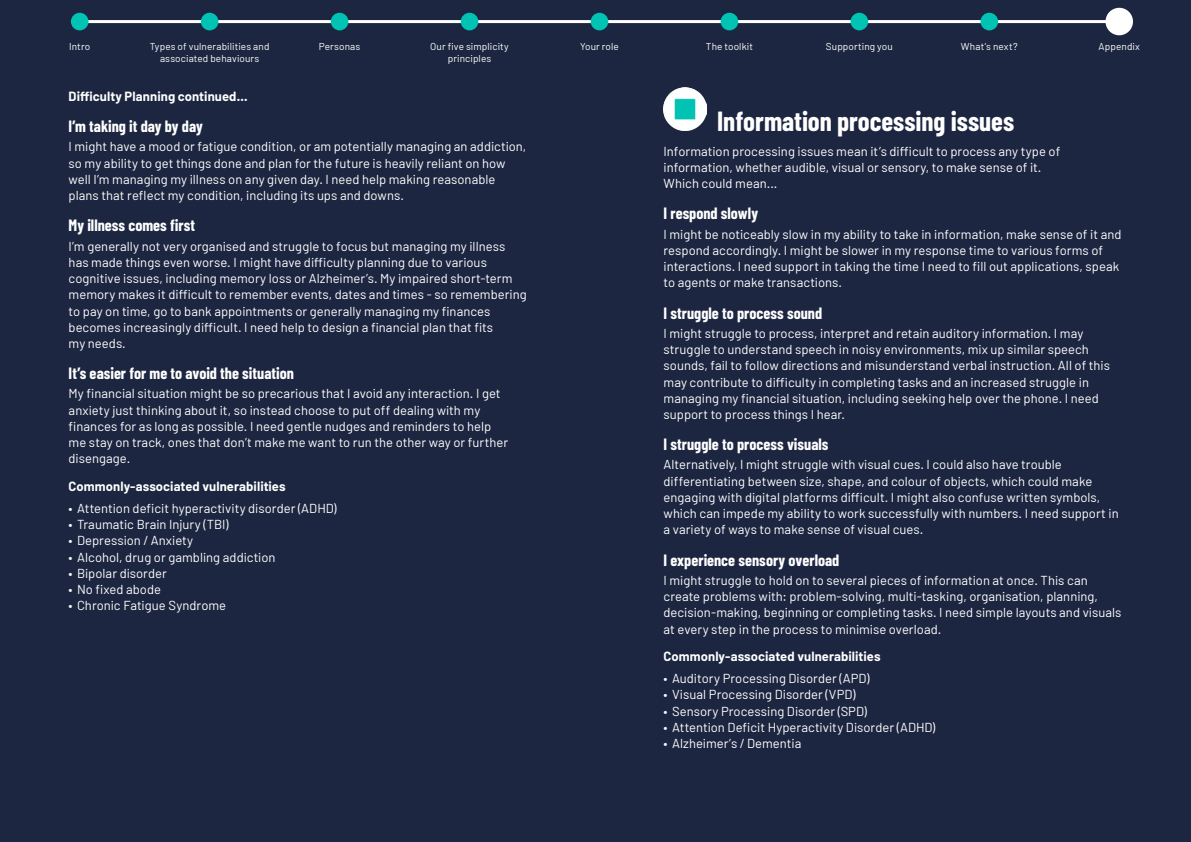
<style>
.page{position:relative;width:1191px;height:842px;background:#1c2640}
.page>*{position:absolute;margin:0;border:0;box-sizing:border-box;transform-origin:0 0}
.APPENDIX_H3{font:700 27px "Barlow Condensed";color:#fff}
.t1{font:700 16px "Barlow Condensed";color:#fff}
.BODY_SMALL{font:13px/16.2px "Barlow";color:#fff}
.BODY_SMALL-2{font:700 13px "Barlow";letter-spacing:.005em;color:#fff}
.t2{font:10px/12.5px "Barlow";letter-spacing:.01em;color:#fff;text-align:center}
</style>
<div class="page">
<hr style="left:80px;top:20px;width:1039px;height:3px;background:#fff">
<div style="left:71px;top:13px;width:18px;height:17px;background:#00c3b3;border-radius:50%"></div>
<div style="left:201px;top:13px;width:17px;height:17px;background:#00c3b3;border-radius:50%"></div>
<div style="left:331px;top:13px;width:17px;height:17px;background:#00c3b3;border-radius:50%"></div>
<div style="left:461px;top:13px;width:17px;height:17px;background:#00c3b3;border-radius:50%"></div>
<div style="left:590px;top:13px;width:18px;height:17px;background:#00c3b3;border-radius:50%"></div>
<div style="left:720px;top:13px;width:18px;height:17px;background:#00c3b3;border-radius:50%"></div>
<div style="left:850px;top:13px;width:18px;height:17px;background:#00c3b3;border-radius:50%"></div>
<div style="left:980px;top:13px;width:18px;height:17px;background:#00c3b3;border-radius:50%"></div>
<div style="left:1105px;top:8px;width:28px;height:27px;background:#fff;border-radius:50%"></div>
<img style="left:663px;top:88px;width:43px;height:43px">
<p class="t2" style="left:69px;top:40px;width:23px">Intro</p>
<p class="t2" style="left:150px;top:40px;width:121px">Types of vulnerabilities and associated behaviours</p>
<p class="t2" style="left:319px;top:40px;width:43px">Personas</p>
<p class="t2" style="left:430px;top:40px;width:80px">Our five simplicity principles</p>
<p class="t2" style="left:580px;top:40px;width:40px">Your role</p>
<p class="t2" style="left:706px;top:40px;width:49px">The toolkit</p>
<p class="t2" style="left:826px;top:40px;width:68px">Supporting you</p>
<p class="t2" style="left:961px;top:40px;width:58px">What’s next?</p>
<p class="t2" style="left:1098px;top:40px;width:43px">Appendix</p>
<p class="BODY_SMALL-2" style="left:69px;top:88px;width:180px">Difficulty Planning continued...</p>
<h4 class="t1" style="left:69px;top:117px;width:136px">I’m taking it day by day</h4>
<p class="BODY_SMALL" style="left:69px;top:138px;width:459px">I might have a mood or fatigue condition, or am potentially managing an addiction, so my ability to get things done and plan for the future is heavily reliant on how well I’m managing my illness on any given day. I need help making reasonable plans that reflect my condition, including its ups and downs.</p>
<h4 class="t1" style="left:69px;top:216px;width:128px">My illness comes first</h4>
<p class="BODY_SMALL" style="left:69px;top:237px;width:460px">I’m generally not very organised and struggle to focus but managing my illness has made things even worse. I might have difficulty planning due to various cognitive issues, including memory loss or Alzheimer’s. My impaired short-term memory makes it difficult to remember events, dates and times - so remembering to pay on time, go to bank appointments or generally managing my finances becomes increasingly difficult. I need help to design a financial plan that fits<br>my needs.</p>
<h4 class="t1" style="left:69px;top:364px;width:227px">It’s easier for me to avoid the situation</h4>
<p class="BODY_SMALL" style="left:69px;top:385px;width:441px">My financial situation might be so precarious that I avoid any interaction. I get anxiety just thinking about it, so instead choose to put off dealing with my finances for as long as possible. I need gentle nudges and reminders to help me stay on track, ones that don’t make me want to run the other way or further disengage.</p>
<p class="BODY_SMALL-2" style="left:69px;top:478px;width:218px">Commonly-associated vulnerabilities</p>
<p class="BODY_SMALL" style="left:69px;top:500px;width:269px">• Attention deficit hyperactivity disorder (ADHD)</p>
<p class="BODY_SMALL" style="left:69px;top:516px;width:161px">• Traumatic Brain Injury (TBI)</p>
<p class="BODY_SMALL" style="left:69px;top:532px;width:126px">• Depression / Anxiety</p>
<p class="BODY_SMALL" style="left:69px;top:549px;width:208px">• Alcohol, drug or gambling addiction</p>
<p class="BODY_SMALL" style="left:69px;top:565px;width:100px">• Bipolar disorder</p>
<p class="BODY_SMALL" style="left:69px;top:581px;width:94px">• No fixed abode</p>
<p class="BODY_SMALL" style="left:69px;top:597px;width:159px">• Chronic Fatigue Syndrome</p>
<h3 class="APPENDIX_H3" style="left:717px;top:104px;width:298px">Information processing issues</h3>
<p class="BODY_SMALL" style="left:663px;top:143px;width:398px">Information processing issues mean it’s difficult to process any type of information, whether audible, visual or sensory, to make sense of it.<br>Which could mean...</p>
<h4 class="t1" style="left:663px;top:204px;width:96px">I respond slowly</h4>
<p class="BODY_SMALL" style="left:663px;top:225px;width:459px">I might be noticeably slow in my ability to take in information, make sense of it and respond accordingly. I might be slower in my response time to various forms of interactions. I need support in taking the time I need to fill out applications, speak to agents or make transactions.</p>
<h4 class="t1" style="left:663px;top:303px;width:160px">I struggle to process sound</h4>
<p class="BODY_SMALL" style="left:663px;top:325px;width:448px">I might struggle to process, interpret and retain auditory information. I may struggle to understand speech in noisy environments, mix up similar speech sounds, fail to follow directions and misunderstand verbal instruction. All of this may contribute to difficulty in completing tasks and an increased struggle in managing my financial situation, including seeking help over the phone. I need support to process things I hear.</p>
<h4 class="t1" style="left:663px;top:435px;width:166px">I struggle to process visuals</h4>
<p class="BODY_SMALL" style="left:663px;top:456px;width:457px">Alternatively, I might struggle with visual cues. I could also have trouble differentiating between size, shape, and colour of objects, which could make engaging with digital platforms difficult. I might also confuse written symbols, which can impede my ability to work successfully with numbers. I need support in a variety of ways to make sense of visual cues.</p>
<h4 class="t1" style="left:663px;top:550px;width:177px">I experience sensory overload</h4>
<p class="BODY_SMALL" style="left:663px;top:572px;width:459px">I might struggle to hold on to several pieces of information at once. This can create problems with: problem-solving, multi-tasking, organisation, planning, decision-making, beginning or completing tasks. I need simple layouts and visuals at every step in the process to minimise overload.</p>
<p class="BODY_SMALL-2" style="left:663px;top:648px;width:218px">Commonly-associated vulnerabilities</p>
<p class="BODY_SMALL" style="left:663px;top:670px;width:207px">• Auditory Processing Disorder (APD)</p>
<p class="BODY_SMALL" style="left:663px;top:686px;width:193px">• Visual Processing Disorder (VPD)</p>
<p class="BODY_SMALL" style="left:663px;top:702px;width:205px">• Sensory Processing Disorder (SPD)</p>
<p class="BODY_SMALL" style="left:663px;top:719px;width:273px">• Attention Deficit Hyperactivity Disorder (ADHD)</p>
<p class="BODY_SMALL" style="left:663px;top:735px;width:139px">• Alzheimer’s / Dementia</p>
</div>
